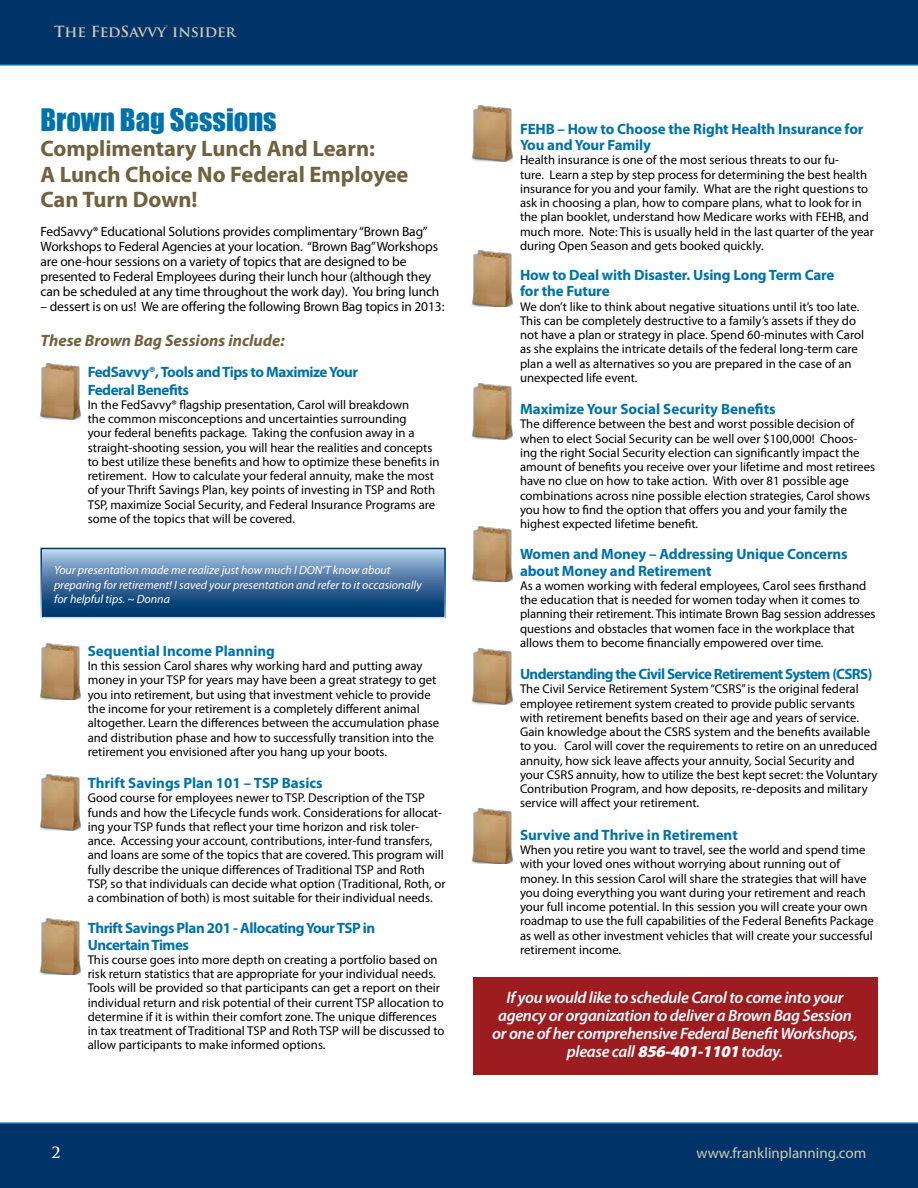
<style>
.page{position:relative;width:918px;height:1188px;background:#fff}
.page>*{position:absolute;margin:0;border:0;box-sizing:border-box;transform-origin:0 0}
.t1{font:28.5px "Impact";color:#0072aa}
.t2{font:700 22.5px/25.5px "Myriad Pro";color:#70623f}
.t3{font:italic 600 16.5px/18px "Myriad Pro";letter-spacing:-.02em;color:#fff;text-align:center}
.t4{font:italic 700 16.5px "Myriad Pro";color:#70623f}
.t5{font:700 15px/16.5px "Myriad Pro";letter-spacing:-.01em;color:#0072aa}
.t6{font:700 15px/18px "Myriad Pro";letter-spacing:-.03em;color:#0072aa}
.t7{font:700 15px "Myriad Pro";letter-spacing:-.04em;color:#0072aa}
.t8{font:15px "Myriad Pro";color:#d2c9b4}
.t9{font:700 15px "Trajan Pro";color:#d2c9b4}
.t10{font:700 15px "Trajan Pro";color:#fff}
.t11{font:13.5px/15px "Myriad Pro";letter-spacing:-.01em;color:#000}
.t12{font:12.75px/14.2px "Myriad Pro";color:#000}
.t13{font:italic 12px/14.4px "Myriad Pro";color:#fff}
.s1{font-weight:900}
</style>
<div class="page">
<div style="left:473px;top:978px;width:404px;height:97px;background:#9d1c20"></div>
<div style="left:0;top:0;width:918px;height:66px;background:#003469"></div>
<div style="left:0;top:1122px;width:918px;height:66px;background:#003469"></div>
<svg style="left:43px;top:551px;width:400px;height:64px;background:#4774a1"></svg>
<img style="left:39px;top:363px;width:41px;height:56px">
<img style="left:39px;top:643px;width:41px;height:57px">
<img style="left:39px;top:774px;width:41px;height:56px">
<img style="left:39px;top:918px;width:41px;height:56px">
<img style="left:471px;top:526px;width:42px;height:56px">
<img style="left:471px;top:105px;width:42px;height:56px">
<img style="left:471px;top:251px;width:42px;height:56px">
<img style="left:471px;top:383px;width:42px;height:56px">
<img style="left:471px;top:648px;width:42px;height:56px">
<img style="left:471px;top:808px;width:42px;height:56px">
<p class="t9" style="left:54px;top:22px;width:183px">The FedSavvy<sup>®</sup> insider</p>
<h1 class="t1" style="left:40px;top:97px;width:238px">Brown Bag Sessions</h1>
<h2 class="t2" style="left:40px;top:135px;width:370px">Complimentary Lunch And Learn:<br>A Lunch Choice No Federal Employee<br>Can Turn Down!</h2>
<p class="t11" style="left:40px;top:224px;width:400px">FedSavvy® Educational Solutions provides complimentary “Brown Bag” Workshops to Federal Agencies at your location. “Brown Bag” Workshops are one-hour sessions on a variety of topics that are designed to be presented to Federal Employees during their lunch hour (although they can be scheduled at any time throughout the work day). You bring lunch</p>
<p class="t11" style="left:40px;top:299px;width:405px">– dessert is on us! We are offering the following Brown Bag topics in 2013:</p>
<p class="t4" style="left:40px;top:329px;width:246px">These Brown Bag Sessions include:</p>
<p class="t6" style="left:88px;top:362px;width:272px">FedSavvy®, Tools and Tips to Maximize Your<br>Federal Benefits</p>
<p class="t12" style="left:88px;top:397px;width:353px">In the FedSavvy® flagship presentation, Carol will breakdown<br>the common misconceptions and uncertainties surrounding<br>your federal benefits package. Taking the confusion away in a straight-shooting session, you will hear the realities and concepts to best utilize these benefits and how to optimize these benefits in retirement. How to calculate your federal annuity, make the most of your Thrift Savings Plan, key points of investing in TSP and Roth TSP, maximize Social Security, and Federal Insurance Programs are some of the topics that will be covered.</p>
<p class="t13" style="left:54px;top:563px;width:369px">Your presentation made me realize just how much I DON’T know about preparing for retirement! I saved your presentation and refer to it occasionally for helpful tips. ~ Donna</p>
<p class="t5" style="left:88px;top:642px;width:189px">Sequential Income Planning</p>
<p class="t12" style="left:88px;top:659px;width:353px">In this session Carol shares why working hard and putting away money in your TSP for years may have been a great strategy to get you into retirement, but using that investment vehicle to provide the income for your retirement is a completely different animal altogether. Learn the differences between the accumulation phase and distribution phase and how to successfully transition into the retirement you envisioned after you hang up your boots.</p>
<p class="t5" style="left:88px;top:774px;width:237px">Thrift Savings Plan 101 – TSP Basics</p>
<p class="t12" style="left:88px;top:791px;width:359px">Good course for employees newer to TSP. Description of the TSP funds and how the Lifecycle funds work. Considerations for allocat&shy;ing your TSP funds that reflect your time horizon and risk toler&shy;ance. Accessing your account, contributions, inter-fund transfers, and loans are some of the topics that are covered. This program will fully describe the unique differences of Traditional TSP and Roth TSP, so that individuals can decide what option (Traditional, Roth, or a combination of both) is most suitable for their individual needs.</p>
<p class="t6" style="left:88px;top:919px;width:289px;line-height:16.5px">Thrift Savings Plan 201 - Allocating Your TSP in<br>Uncertain Times</p>
<p class="t12" style="left:88px;top:952px;width:358px">This course goes into more depth on creating a portfolio based on risk return statistics that are appropriate for your individual needs.<br>Tools will be provided so that participants can get a report on their individual return and risk potential of their current TSP allocation to determine if it is within their comfort zone. The unique differences in tax treatment of Traditional TSP and Roth TSP will be discussed to allow participants to make informed options.</p>
<p class="t5" style="left:520px;top:120px;width:345px">FEHB – How to Choose the Right Health Insurance for<br>You and Your Family</p>
<p class="t12" style="left:520px;top:153px;width:355px">Health insurance is one of the most serious threats to our fu-<br>ture. Learn a step by step process for determining the best health insurance for you and your family. What are the right questions to ask in choosing a plan, how to compare plans, what to look for in the plan booklet, understand how Medicare works with FEHB, and much more. Note: This is usually held in the last quarter of the year during Open Season and gets booked quickly.</p>
<p class="t5" style="left:520px;top:266px;width:316px">How to Deal with Disaster. Using Long Term Care for the Future</p>
<p class="t12" style="left:520px;top:299px;width:346px">We don’t like to think about negative situations until it’s too late.<br>This can be completely destructive to a family’s assets if they do not have a plan or strategy in place. Spend 60-minutes with Carol as she explains the intricate details of the federal long-term care plan a well as alternatives so you are prepared in the case of an unexpected life event.</p>
<p class="t5" style="left:520px;top:400px;width:257px">Maximize Your Social Security Benefits</p>
<p class="t12" style="left:520px;top:417px;width:357px">The difference between the best and worst possible decision of when to elect Social Security can be well over $100,000! Choos&shy;ing the right Social Security election can significantly impact the amount of benefits you receive over your lifetime and most retirees have no clue on how to take action. With over 81 possible age combinations across nine possible election strategies, Carol shows you how to find the option that offers you and your family the highest expected lifetime benefit.</p>
<p class="t5" style="left:520px;top:545px;width:329px">Women and Money – Addressing Unique Concerns about Money and Retirement</p>
<p class="t12" style="left:520px;top:578px;width:357px">As a women working with federal employees, Carol sees firsthand the education that is needed for women today when it comes to planning their retirement. This intimate Brown Bag session addresses questions and obstacles that women face in the workplace that allows them to become financially empowered over time.</p>
<p class="t7" style="left:520px;top:664px;width:354px">Understanding the Civil Service Retirement System (CSRS)</p>
<p class="t12" style="left:520px;top:682px;width:359px">The Civil Service Retirement System “CSRS” is the original federal employee retirement system created to provide public servants with retirement benefits based on their age and years of service.<br>Gain knowledge about the CSRS system and the benefits available to you. Carol will cover the requirements to retire on an unreduced annuity, how sick leave affects your annuity, Social Security and your CSRS annuity, how to utilize the best kept secret: the Voluntary Contribution Program, and how deposits, re-deposits and military service will affect your retirement.</p>
<p class="t5" style="left:520px;top:826px;width:219px">Survive and Thrive in Retirement</p>
<p class="t12" style="left:520px;top:842px;width:356px">When you retire you want to travel, see the world and spend time with your loved ones without worrying about running out of money. In this session Carol will share the strategies that will have you doing everything you want during your retirement and reach your full income potential. In this session you will create your own roadmap to use the full capabilities of the Federal Benefits Package as well as other investment vehicles that will create your successful retirement income.</p>
<p class="t3" style="left:492px;top:988px;width:367px">If you would like to schedule Carol to come into your agency or organization to deliver a Brown Bag Session or one of her comprehensive Federal Benefit Workshops, please call <span class="s1">856-401-1101</span> today.</p>
<p class="t10" style="left:52px;top:1143px;width:10px">2</p>
<p class="t8" style="left:697px;top:1144px;width:171px">www.franklinplanning.com</p>
</div>
